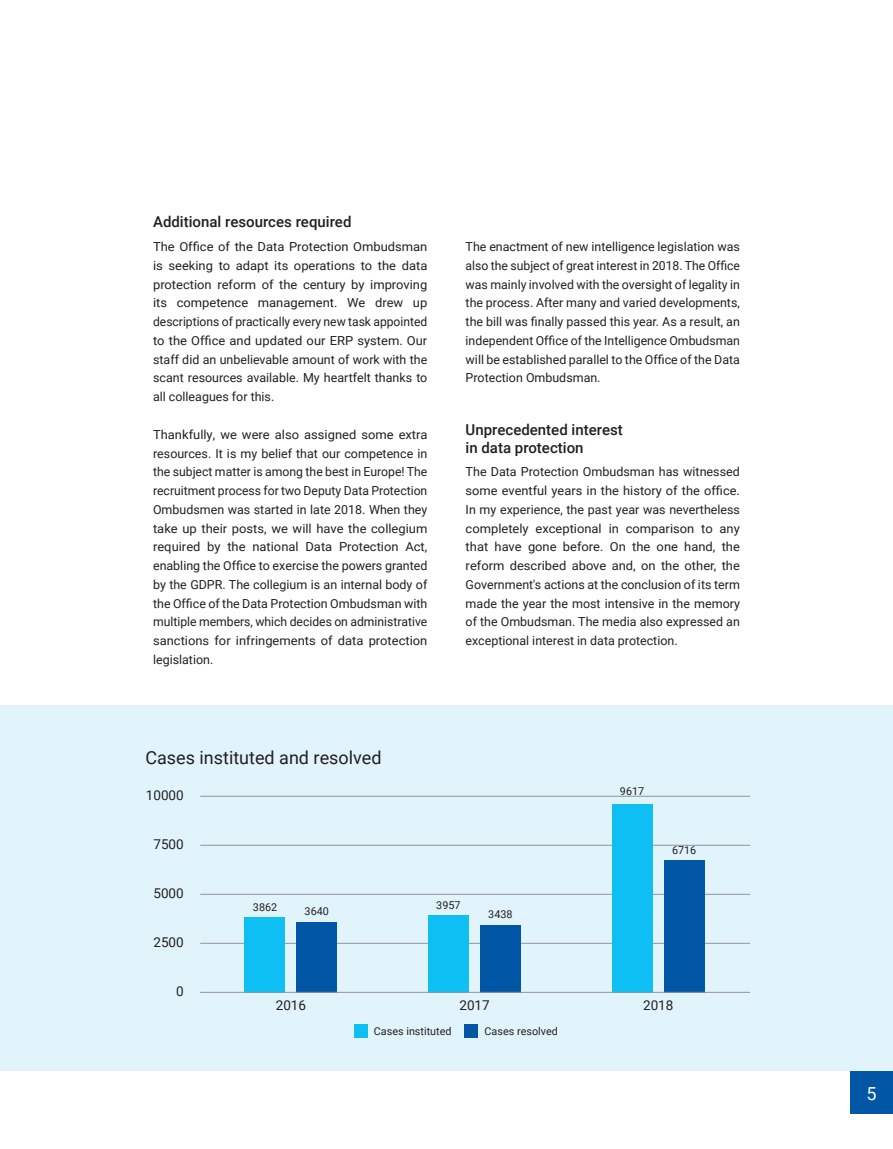
<style>
.page{position:relative;width:893px;height:1149px;background:#fff}
.page>*{position:absolute;margin:0;border:0;box-sizing:border-box;transform-origin:0 0}
.GRAAFIN_OTSIKKO{font:18px "Roboto";color:#231f20}
.t1{font:18px "Roboto";color:#fff}
.VÄLIOTSIKKO{font:500 15px/18px "Roboto";color:#231f20}
.t2{font:13.5px "Roboto";color:#231f20}
.LEIPIS_A{font:12.45px/18.8px "Roboto";color:#231f20;text-align:justify;scale:1.04 1}
.LEIPIS_A-2{font:12.45px/18.8px "Roboto";color:#231f20;text-align:justify}
.t3{font:10.8px "Roboto";color:#231f20}
</style>
<div class="page">
<div style="left:850px;top:1070px;width:43px;height:43px;background:#0157a5"></div>
<div style="left:0;top:705px;width:893px;height:365px;background:#e1f4fc"></div>
<hr style="left:200px;top:795px;width:550px;height:1px;background:#939598">
<hr style="left:200px;top:942px;width:550px;height:1px;background:#939598">
<hr style="left:200px;top:893px;width:550px;height:1px;background:#939598">
<hr style="left:200px;top:844px;width:550px;height:1px;background:#939598">
<div style="left:245px;top:917px;width:40px;height:75px;background:#0dbff2"></div>
<div style="left:297px;top:921px;width:40px;height:71px;background:#0157a5"></div>
<div style="left:428px;top:914px;width:41px;height:78px;background:#0dbff2"></div>
<div style="left:480px;top:924px;width:41px;height:68px;background:#0157a5"></div>
<div style="left:612px;top:803px;width:41px;height:189px;background:#0dbff2"></div>
<div style="left:664px;top:860px;width:41px;height:132px;background:#0157a5"></div>
<hr style="left:200px;top:991px;width:550px;height:1px;background:#939598">
<div style="left:354px;top:1023px;width:13px;height:13px;background:#0dbff2"></div>
<div style="left:465px;top:1023px;width:13px;height:13px;background:#0157a5"></div>
<p class="VÄLIOTSIKKO" style="left:153px;top:212px;width:200px">Additional resources required</p>
<p class="LEIPIS_A" style="left:153px;top:237px;width:265px">The Office of the Data Protection Ombudsman is seeking to adapt its operations to the data protection reform of the century by improving its competence management. We drew up descriptions of practically every new task appointed to the Office and updated our ERP system. Our staff did an unbelievable amount of work with the scant resources available. My heartfelt thanks to all colleagues for this.</p>
<p class="LEIPIS_A" style="left:153px;top:424px;width:265px">Thankfully, we were also assigned some extra resources. It is my belief that our competence in the subject matter is among the best in Europe! The recruitment process for two Deputy Data Protection Ombudsmen was started in late 2018. When they take up their posts, we will have the collegium required by the national Data Protection Act, enabling the Office to exercise the powers granted by the GDPR. The collegium is an internal body of the Office of the Data Protection Ombudsman with multiple members, which decides on administrative sanctions for infringements of data protection legislation.</p>
<p class="LEIPIS_A-2" style="left:466px;top:237px;width:276px">The enactment of new intelligence legislation was also the subject of great interest in 2018. The Office was mainly involved with the oversight of legality in the process. After many and varied developments, the bill was finally passed this year. As a result, an independent Office of the Intelligence Ombudsman will be established parallel to the Office of the Data Protection Ombudsman.</p>
<p class="VÄLIOTSIKKO" style="left:466px;top:419px;width:159px">Unprecedented interest in data protection</p>
<p class="LEIPIS_A-2" style="left:466px;top:462px;width:276px">The Data Protection Ombudsman has witnessed some eventful years in the history of the office.<br>In my experience, the past year was nevertheless completely exceptional in comparison to any that have gone before. On the one hand, the reform described above and, on the other, the Government's actions at the conclusion of its term made the year the most intensive in the memory of the Ombudsman. The media also expressed an exceptional interest in data protection.</p>
<p class="GRAAFIN_OTSIKKO" style="left:145px;top:744px;width:238px">Cases instituted and resolved</p>
<p class="t2" style="left:146px;top:785px;width:39px">10000</p>
<p class="t2" style="left:153px;top:834px;width:32px">7500</p>
<p class="t2" style="left:153px;top:883px;width:32px">5000</p>
<p class="t2" style="left:153px;top:932px;width:32px">2500</p>
<p class="t2" style="left:176px;top:981px;width:9px">0</p>
<p class="t3" style="left:253px;top:899px;width:26px">3862</p>
<p class="t3" style="left:305px;top:903px;width:26px">3640</p>
<p class="t3" style="left:436px;top:897px;width:26px">3957</p>
<p class="t3" style="left:488px;top:906px;width:26px">3438</p>
<p class="t3" style="left:620px;top:783px;width:26px">9617</p>
<p class="t3" style="left:672px;top:842px;width:26px">6716</p>
<p class="t2" style="left:276px;top:995px;width:32px">2016</p>
<p class="t2" style="left:459px;top:995px;width:32px">2017</p>
<p class="t2" style="left:643px;top:995px;width:32px">2018</p>
<p class="t3" style="left:374px;top:1023px;width:79px">Cases instituted</p>
<p class="t3" style="left:485px;top:1023px;width:75px">Cases resolved</p>
<h1 class="t1" style="left:866px;top:1080px;width:12px">5</h1>
</div>
